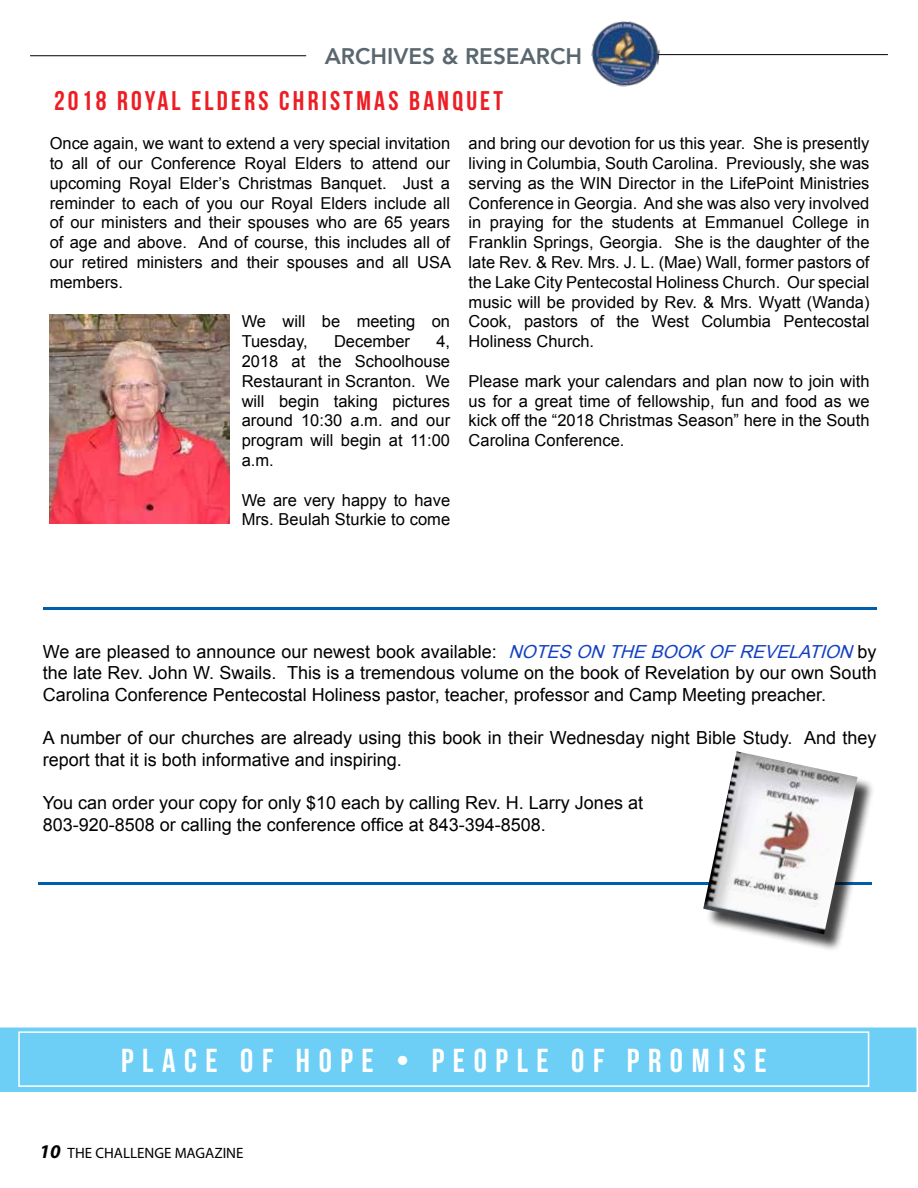
<style>
.page{position:relative;width:918px;height:1188px;background:#fff}
.page>*{position:absolute;margin:0;border:0;box-sizing:border-box;transform-origin:0 0}
.t1{font:33.15px "Bebas Neue";letter-spacing:.26em;color:#fff}
.t2{font:27px "Bebas Neue";letter-spacing:.12em;color:#ed1d24}
.t3{font:800 22.5px "Avenir";color:#5a676e}
.t4{font:18px/21.6px "Arial";color:#000}
.t5{font:16.5px/19.8px "Arial";color:#000;text-align:justify}
.t6{font:15px "Myriad Pro";color:#000}
.s1{font-style:italic;color:#1441c2}
.s2{font-weight:700;font-style:italic;font-size:19.5px}
</style>
<div class="page">
<hr style="left:600px;top:54px;width:288px;height:1px;background:#000">
<hr style="left:30px;top:55px;width:276px;height:1px;background:#000">
<img style="left:591px;top:21px;width:71px;height:66px">
<hr style="left:43px;top:608px;width:834px;height:2px;background:#005fab">
<hr style="left:38px;top:882px;width:834px;height:3px;background:#005fab">
<div style="left:706px;top:754px;width:170px;height:198px;background:#000;opacity:.75"></div>
<img style="left:703px;top:751px;width:155px;height:183px">
<svg style="left:0;top:1027px;width:917px;height:65px;background:#73d1f6"></svg>
<div style="left:19px;top:1032px;width:850px;height:54px;background:#6dcff6"></div>
<div style="left:18px;top:1031px;width:851px;height:56px;border:2px solid #fff"></div>
<img style="left:50px;top:314px;width:180px;height:210px">
<h3 class="t3" style="left:325px;top:38px;width:259px">ARCHIVES &amp; RESEARCH</h3>
<h2 class="t2" style="left:54px;top:86px;width:451px">2018 ROYAL ELDERS CHRISTMAS BANQUET</h2>
<p class="t5" style="left:50px;top:134px;width:403px">Once again, we want to extend a very special invitation to all of our Conference Royal Elders to attend our upcoming Royal Elder’s Christmas Banquet. Just a reminder to each of you our Royal Elders include all of our ministers and their spouses who are 65 years of age and above. And of course, this includes all of our retired ministers and their spouses and all USA members.</p>
<p class="t5" style="left:242px;top:312px;width:210px">We will be meeting on<br>Tuesday,</p>
<p class="t5" style="left:242px;top:332px;width:210px;text-indent:195px">4, 2018 at the Schoolhouse Restaurant in Scranton. We will begin taking pictures around 10:30 a.m. and our program will begin at 11:00 a.m.</p>
<p class="t5" style="left:242px;top:490px;width:210px">We are very happy to have<br>Mrs. Beulah Sturkie to come</p>
<p class="t5" style="left:334px;top:332px;width:78px">December</p>
<p class="t5" style="left:469px;top:134px;width:402px">and bring our devotion for us this year. She is presently living in Columbia, South Carolina. Previously, she was serving as the WIN Director in the LifePoint Ministries Conference in Georgia. And she was also very involved in praying for the students at Emmanuel College in Franklin Springs, Georgia. She is the daughter of the late Rev. &amp; Rev. Mrs. J. L. (Mae) Wall, former pastors of the Lake City Pentecostal Holiness Church. Our special music will be provided by Rev. &amp; Mrs. Wyatt (Wanda)<br>Cook, pastors of the West Columbia Pentecostal Holiness Church.</p>
<p class="t5" style="left:469px;top:371px;width:402px">Please mark your calendars and plan now to join with us for a great time of fellowship, fun and food as we kick off the “2018 Christmas Season” here in the South Carolina Conference.</p>
<p class="t4" style="left:43px;top:641px;width:835px;text-align:justify">We are pleased to announce our newest book available: <span class="s1">NOTESON THEBOOKOFREVELATION</span> by the late Rev. John W. Swails. This is a tremendous volume on the book of Revelation by our own South Carolina Conference Pentecostal Holiness pastor, teacher, professor and Camp Meeting preacher.</p>
<p class="t4" style="left:43px;top:727px;width:835px">A number of our churches are already using this book in their Wednesday night Bible Study. And they report that it is both informative and inspiring.</p>
<p class="t4" style="left:43px;top:792px;width:602px">You can order your copy for only $10 each by calling Rev. H. Larry Jones at<br>803-920-8508 or calling the conference office at 843-394-8508.</p>
<h1 class="t1" style="left:121px;top:1042px;width:647px">PLACE OF HOPE • PEOPLE OF PROMISE</h1>
<p class="t6" style="left:39px;top:1143px;width:206px"><span class="s2">10</span> THE CHALLENGE MAGAZINE</p>
</div>
